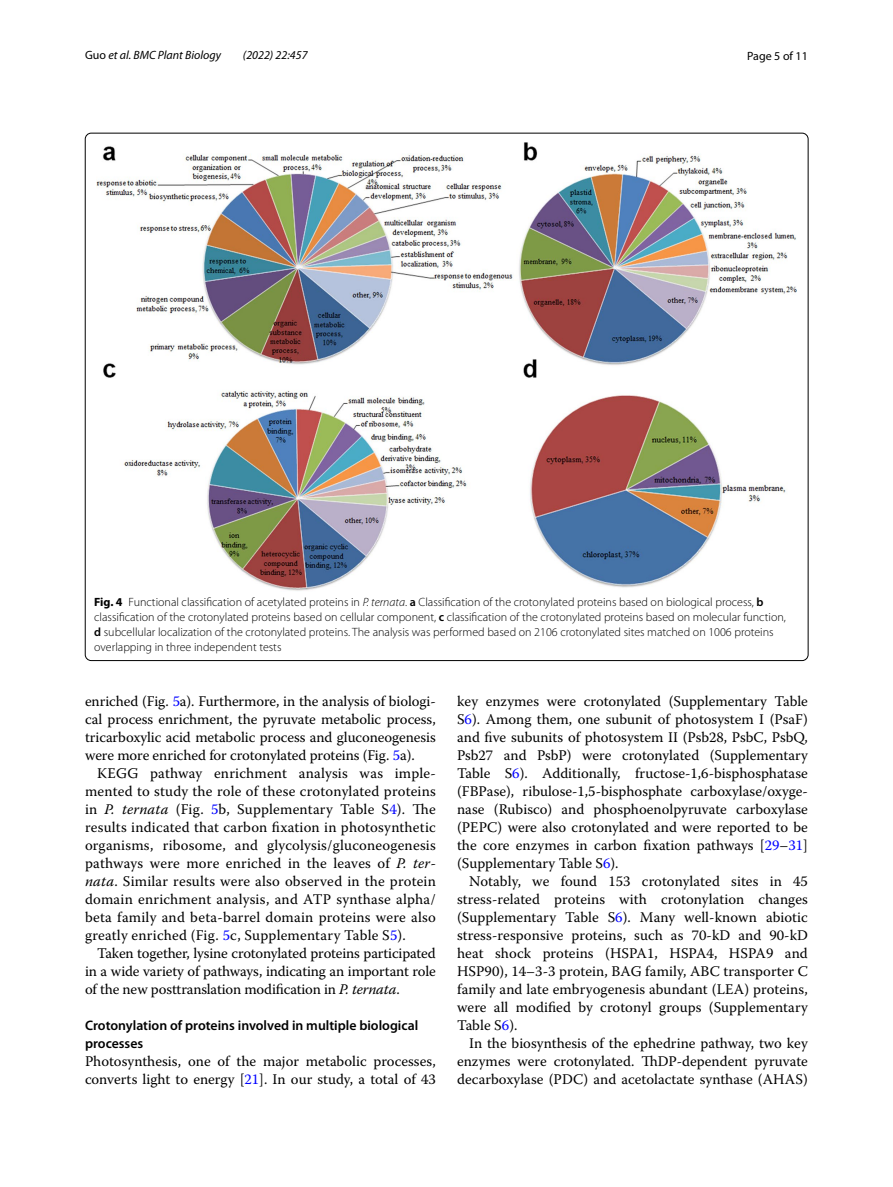
<style>
.page{position:relative;width:893px;height:1187px;background:#fff}
.page>*{position:absolute;margin:0;border:0;box-sizing:border-box;transform-origin:0 0}
.t1{font:14.7px/18px "Warnock Pro";color:#000;text-align:justify}
.t2{font:600 13.8px/18px "Myriad Pro";color:#000}
.t3{font:300 12px/15px "Myriad Pro";color:#000}
.t4{font:italic 12px "Myriad Pro";color:#000}
.t5{font:12px "Myriad Pro";color:#000}
.s1{font-style:normal}
.s2{font-weight:700}
.s3{font-style:italic}
.s4{font-weight:600}
.s5{color:#00f}
</style>
<div class="page">
<img style="left:96px;top:142px;width:701px;height:449px">
<p class="t4" style="left:85px;top:48px;width:138px"><span class="s1">Guo</span> et al. BMC Plant Biology</p>
<p class="t4" style="left:243px;top:48px;width:66px">(2022) 22:457</p>
<p class="t5" style="left:747px;top:48px;width:62px">Page 5 of 11</p>
<p class="t3" style="left:94px;top:595px;width:693px"><span class="s2">Fig. 4</span> Functional classification of acetylated proteins in <span class="s3">P. ternata</span>. <span class="s4">a</span> Classification of the crotonylated proteins based on biological process, <span class="s4">b </span>classification of the crotonylated proteins based on cellular component, <span class="s4">c</span> classification of the crotonylated proteins based on molecular function, <span class="s4">d</span> subcellular localization of the crotonylated proteins. The analysis was performed based on 2106 crotonylated sites matched on 1006 proteins overlapping in three independent tests</p>
<p class="t1" style="left:85px;top:691px;width:352px">enriched (Fig. <span class="s5">5</span>a). Furthermore, in the analysis of biologi&shy;cal process enrichment, the pyruvate metabolic process, tricarboxylic acid metabolic process and gluconeogenesis were more enriched for crotonylated proteins (Fig. <span class="s5">5</span>a).</p>
<p class="t1" style="left:85px;top:763px;width:352px;text-indent:12px">KEGG pathway enrichment analysis was imple&shy;mented to study the role of these crotonylated proteins in <span class="s3">P. ternata</span> (Fig. <span class="s5">5</span>b, Supplementary Table S<span class="s5">4</span>). The results indicated that carbon fixation in photosynthetic organisms, ribosome, and glycolysis/gluconeogenesis pathways were more enriched in the leaves of <span class="s3">P. ter&shy;nata</span>. Similar results were also observed in the protein domain enrichment analysis, and ATP synthase alpha/ beta family and beta-barrel domain proteins were also greatly enriched (Fig. <span class="s5">5</span>c, Supplementary Table S<span class="s5">5</span>).</p>
<p class="t1" style="left:85px;top:943px;width:352px;text-indent:12px">Taken together, lysine crotonylated proteins participated in a wide variety of pathways, indicating an important role of the new posttranslation modification in <span class="s3">P. ternata</span>.</p>
<p class="t2" style="left:85px;top:1015px;width:335px">Crotonylation of proteins involved in multiple biological processes</p>
<p class="t1" style="left:85px;top:1051px;width:352px">Photosynthesis, one of the major metabolic processes, converts light to energy [<span class="s5">21</span>]. In our study, a total of 43</p>
<p class="t1" style="left:457px;top:691px;width:352px">key enzymes were crotonylated (Supplementary Table S<span class="s5">6</span>). Among them, one subunit of photosystem I (PsaF) and five subunits of photosystem II (Psb28, PsbC, PsbQ, Psb27 and PsbP) were crotonylated (Supplementary Table S<span class="s5">6</span>). Additionally, fructose-1,6-bisphosphatase (FBPase), ribulose-1,5-bisphosphate carboxylase/oxyge&shy;nase (Rubisco) and phosphoenolpyruvate carboxylase (PEPC) were also crotonylated and were reported to be the core enzymes in carbon fixation pathways [<span class="s5">29</span>–<span class="s5">31</span>] (Supplementary Table S<span class="s5">6</span>).</p>
<p class="t1" style="left:457px;top:871px;width:352px;text-indent:12px">Notably, we found 153 crotonylated sites in 45 stress-related proteins with crotonylation changes (Supplementary Table S<span class="s5">6</span>). Many well-known abiotic stress-responsive proteins, such as 70-kD and 90-kD heat shock proteins (HSPA1, HSPA4, HSPA9 and HSP90), 14–3-3 protein, BAG family, ABC transporter C family and late embryogenesis abundant (LEA) proteins, were all modified by crotonyl groups (Supplementary Table S<span class="s5">6</span>).</p>
<p class="t1" style="left:457px;top:1033px;width:352px;text-indent:12px">In the biosynthesis of the ephedrine pathway, two key enzymes were crotonylated. ThDP-dependent pyruvate decarboxylase (PDC) and acetolactate synthase (AHAS)</p>
</div>
